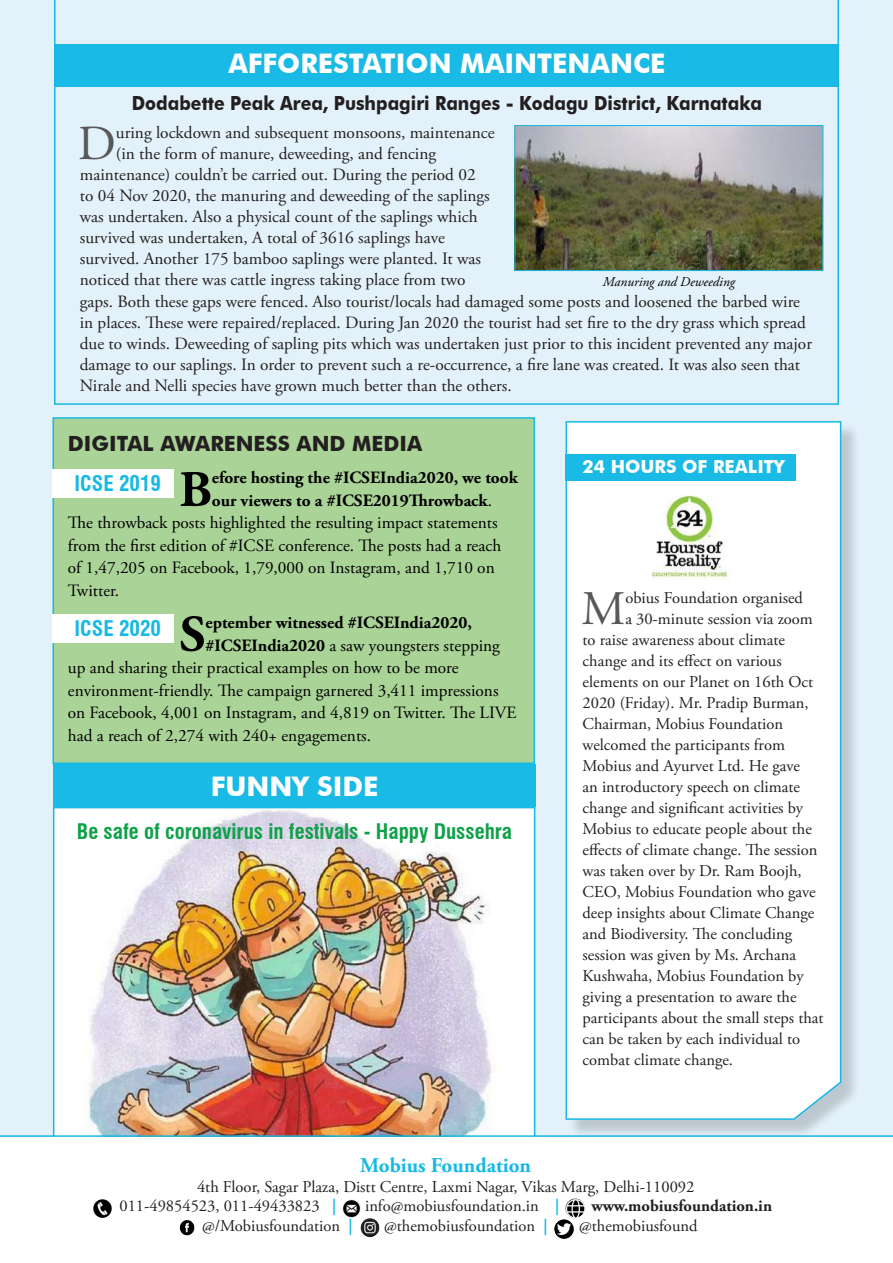
<style>
.page{position:relative;width:893px;height:1263px;background:#fff}
.page>*{position:absolute;margin:0;border:0;box-sizing:border-box;transform-origin:0 0}
.t1{font:700 51.15px "Adobe Garamond Pro";color:#000}
.t2{font:48.9px "Adobe Garamond Pro";color:#57585a}
.t3{font:48.15px "Adobe Garamond Pro";color:#57585a}
.t4{font:700 27px "Futura BT";color:#fff}
.t5{font:700 condensed 21px "Swiss 721 BT";color:#0fa14a}
.t6{font:700 21px "Futura BT";color:#231f20}
.t7{font:700 condensed 21px "Swiss 721 BT";color:#16b9e4}
.t8{font:700 21px "Adobe Garamond Pro";color:#16b9e4}
.t9{font:700 19.5px "Futura BT";color:#231f20;scale:.9 1}
.t10{font:700 18px "Futura BT";color:#fff}
.t11{font:17.25px/21px "Adobe Garamond Pro";color:#231f20}
.t12{font:17.25px "Adobe Garamond Pro";color:#000}
.t13{font:700 17.25px "Adobe Garamond Pro";color:#000}
.t14{font:16.5px/19.5px "Adobe Garamond Pro";color:#231f20}
.t15{font:700 16.5px "Adobe Garamond Pro";color:#231f20}
.t16{font:italic 13.5px "Adobe Garamond Pro";color:#000}
.s1{font-weight:400}
.s2{font-weight:700}
.s3{font-weight:700;color:#16b9e4}
</style>
<div class="page">
<div style="left:0;top:0;width:893px;height:1137px;background:#e3f1fa"></div>
<div style="left:52px;top:417px;width:483px;height:347px;background:#aad397;border:2px solid #16b9e4"></div>
<svg style="left:54px;top:0;width:785px;height:405px;background:#c1e7f6"></svg>
<img style="left:516px;top:127px;width:305px;height:142px">
<div style="left:514px;top:125px;width:309px;height:146px;border:1px solid #16b9e4"></div>
<img style="left:56px;top:810px;width:476px;height:324px">
<div style="left:53px;top:807px;width:482px;height:330px;border:2px solid #16b9e4"></div>
<div style="left:52px;top:469px;width:122px;height:29px;background:#fff"></div>
<div style="left:52px;top:614px;width:122px;height:28px;background:#fff"></div>
<div style="left:568px;top:423px;width:292px;height:715px;background:#231f20;opacity:.2"></div>
<svg style="left:565px;top:420px;width:277px;height:700px"></svg>
<img style="left:653px;top:496px;width:79px;height:83px">
<div style="left:53px;top:765px;width:483px;height:42px;background:#19bae5"></div>
<div style="left:566px;top:455px;width:230px;height:26px;background:#19bae5"></div>
<img style="left:93px;top:1198px;width:19px;height:20px;border-radius:10px">
<img style="left:342px;top:1198px;width:19px;height:20px;border-radius:10px">
<img style="left:566px;top:1198px;width:19px;height:20px;border-radius:10px">
<img style="left:554px;top:1219px;width:20px;height:20px;border-radius:10px">
<img style="left:360px;top:1218px;width:19px;height:19px;border-radius:10px">
<img style="left:177px;top:1218px;width:20px;height:19px;border-radius:10px">
<h3 class="t4" style="left:228px;top:47px;width:438px">AFFORESTATION MAINTENANCE</h3>
<p class="t9" style="left:132px;top:91px;width:702px">Dodabette Peak Area, Pushpagiri Ranges - Kodagu District, Karnataka</p>
<h2 class="t2" style="left:78px;top:114px;width:40px">D</h2>
<p class="t11" style="left:116px;top:122px;width:380px">uring lockdown and subsequent monsoons, maintenance</p>
<p class="t11" style="left:116px;top:143px;width:322px">(in the form of manure, deweeding, and fencing</p>
<p class="t11" style="left:80px;top:164px;width:397px">maintenance) couldn’t be carried out. During the period 02</p>
<p class="t11" style="left:80px;top:185px;width:411px">to 04 Nov 2020, the manuring and deweeding of the saplings</p>
<p class="t11" style="left:80px;top:206px;width:399px">was undertaken. Also a physical count of the saplings which</p>
<p class="t11" style="left:80px;top:227px;width:367px">survived was undertaken, A total of 3616 saplings have</p>
<p class="t11" style="left:80px;top:248px;width:403px">survived. Another 175 bamboo saplings were planted. It was</p>
<p class="t11" style="left:80px;top:269px;width:387px">noticed that there was cattle ingress taking place from two</p>
<p class="t16" style="left:603px;top:274px;width:134px">Manuring and Deweeding</p>
<p class="t11" style="left:80px;top:291px;width:734px">gaps. Both these gaps were fenced. Also tourist/locals had damaged some posts and loosened the barbed wire in places. These were repaired/replaced. During Jan 2020 the tourist had set fire to the dry grass which spread due to winds. Deweeding of sapling pits which was undertaken just prior to this incident prevented any major damage to our saplings. In order to prevent such a re-occurrence, a fire lane was created. It was also seen that Nirale and Nelli species have grown much better than the others.</p>
<p class="t6" style="left:68px;top:431px;width:356px">DIGITAL AWARENESS AND MEDIA</p>
<h1 class="t1" style="left:179px;top:460px;width:34px">B</h1>
<p class="t13" style="left:212px;top:468px;width:308px">efore hosting the #ICSEIndia2020, we took</p>
<p class="t7" style="left:74px;top:471px;width:88px">ICSE 2019</p>
<p class="t13" style="left:212px;top:490px;width:282px">our viewers to a #ICSE2019Throwback<span class="s1">.</span></p>
<p class="t12" style="left:68px;top:513px;width:431px">The throwback posts highlighted the resulting impact statements</p>
<p class="t12" style="left:68px;top:535px;width:435px">from the first edition of #ICSE conference. The posts had a reach</p>
<p class="t12" style="left:68px;top:558px;width:428px">of 1,47,205 on Facebook, 1,79,000 on Instagram, and 1,710 on</p>
<p class="t12" style="left:68px;top:580px;width:53px">Twitter.</p>
<h1 class="t1" style="left:180px;top:605px;width:27px">S</h1>
<p class="t13" style="left:205px;top:613px;width:268px">eptember witnessed #ICSEIndia2020,</p>
<p class="t7" style="left:74px;top:616px;width:88px">ICSE 2020</p>
<p class="t12" style="left:205px;top:635px;width:296px"><span class="s2">#ICSEIndia2020</span> a saw youngsters stepping</p>
<p class="t12" style="left:68px;top:657px;width:392px">up and sharing their practical examples on how to be more</p>
<p class="t12" style="left:68px;top:680px;width:432px">environment-friendly. The campaign garnered 3,411 impressions</p>
<p class="t12" style="left:68px;top:702px;width:450px">on Facebook, 4,001 on Instagram, and 4,819 on Twitter. The LIVE</p>
<p class="t12" style="left:68px;top:725px;width:305px">had a reach of 2,274 with 240+ engagements.</p>
<h3 class="t4" style="left:211px;top:770px;width:169px">FUNNY SIDE</h3>
<p class="t5" style="left:77px;top:818px;width:437px">Be safe of coronavirus in festivals - Happy Dussehra</p>
<p class="t10" style="left:583px;top:455px;width:203px">24 HOURS OF REALITY</p>
<h3 class="t3" style="left:581px;top:580px;width:45px">M</h3>
<p class="t14" style="left:625px;top:589px;width:179px">obius Foundation organised</p>
<p class="t14" style="left:625px;top:610px;width:189px">a 30-minute session via zoom</p>
<p class="t14" style="left:583px;top:631px;width:204px">to raise awareness about climate</p>
<p class="t14" style="left:583px;top:652px;width:201px">change and its effect on various</p>
<p class="t14" style="left:583px;top:673px;width:232px">elements on our Planet on 16th Oct</p>
<p class="t14" style="left:583px;top:694px;width:227px">2020 (Friday). Mr. Pradip Burman,</p>
<p class="t14" style="left:583px;top:715px;width:202px">Chairman, Mobius Foundation</p>
<p class="t14" style="left:583px;top:736px;width:204px">welcomed the participants from</p>
<p class="t14" style="left:583px;top:757px;width:219px">Mobius and Ayurvet Ltd. He gave</p>
<p class="t14" style="left:583px;top:778px;width:219px">an introductory speech on climate</p>
<p class="t14" style="left:583px;top:799px;width:222px">change and significant activities by</p>
<p class="t14" style="left:583px;top:820px;width:231px">Mobius to educate people about the</p>
<p class="t14" style="left:583px;top:841px;width:236px">effects of climate change. The session</p>
<p class="t14" style="left:583px;top:862px;width:221px">was taken over by Dr. Ram Boojh,</p>
<p class="t14" style="left:583px;top:883px;width:235px">CEO, Mobius Foundation who gave</p>
<p class="t14" style="left:583px;top:904px;width:233px">deep insights about Climate Change</p>
<p class="t14" style="left:583px;top:925px;width:211px">and Biodiversity. The concluding</p>
<p class="t14" style="left:583px;top:946px;width:215px">session was given by Ms. Archana</p>
<p class="t14" style="left:583px;top:967px;width:223px">Kushwaha, Mobius Foundation by</p>
<p class="t14" style="left:583px;top:988px;width:215px">giving a presentation to aware the</p>
<p class="t14" style="left:583px;top:1009px;width:243px">participants about the small steps that</p>
<p class="t14" style="left:583px;top:1030px;width:219px">can be taken by each individual to</p>
<p class="t14" style="left:583px;top:1051px;width:152px">combat climate change.</p>
<p class="t8" style="left:360px;top:1153px;width:172px">Mobius Foundation</p>
<p class="t14" style="left:119px;top:1177px;width:576px;text-indent:78px">4th Floor, Sagar Plaza, Distt Centre, Laxmi Nagar, Vikas Marg, Delhi-110092<br>011-49854523, 011-49433823 <span class="s3">|</span></p>
<p class="t14" style="left:365px;top:1197px;width:196px">info@mobiusfoundation.in <span class="s3">|</span></p>
<p class="t15" style="left:591px;top:1196px;width:182px">www.mobiusfoundation.in</p>
<p class="t14" style="left:202px;top:1216px;width:152px">@/Mobiusfoundation <span class="s3">|</span></p>
<p class="t14" style="left:384px;top:1216px;width:165px">@themobiusfoundation <span class="s3">|</span></p>
<p class="t14" style="left:579px;top:1216px;width:120px">@themobiusfound</p>
</div>
